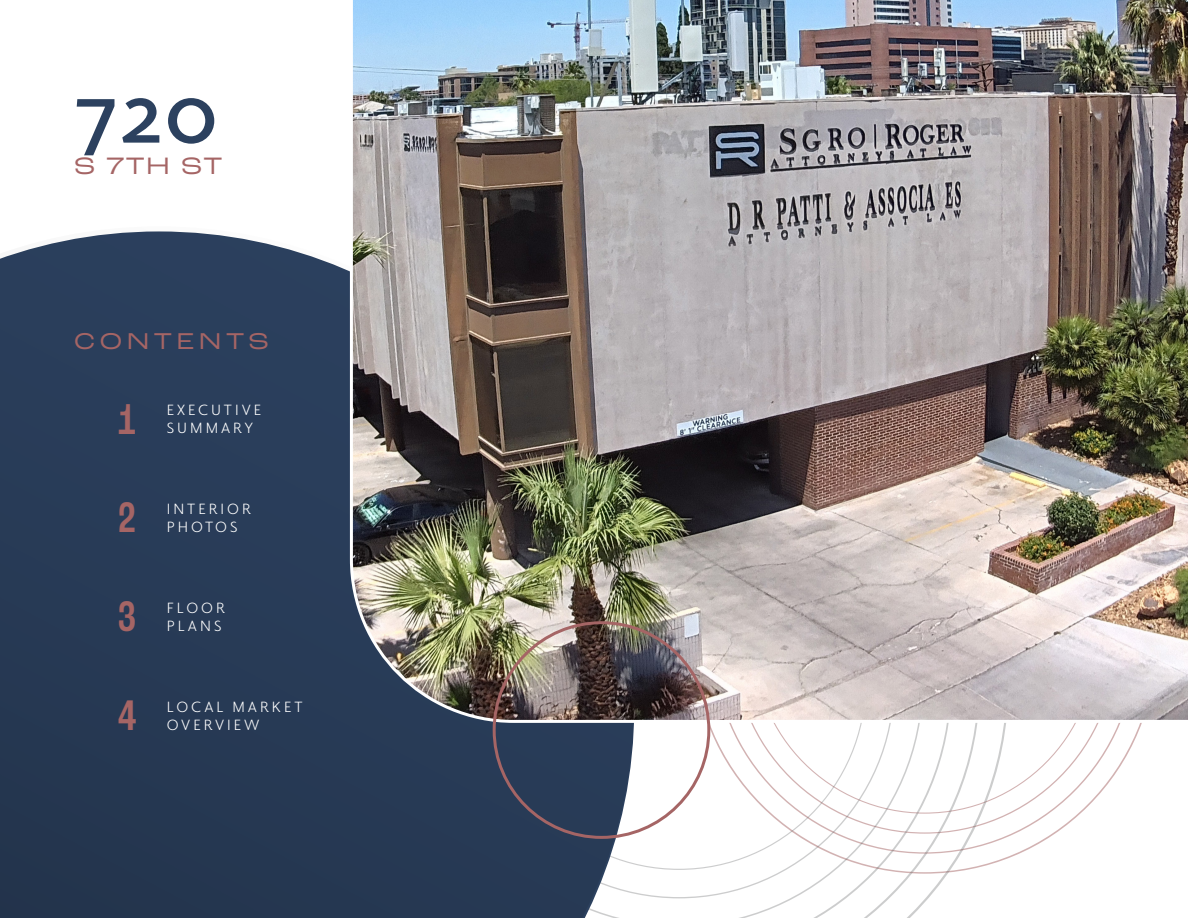
<style>
.page{position:relative;width:1188px;height:918px;background:#fff}
.page>*{position:absolute;margin:0;border:0;box-sizing:border-box;transform-origin:0 0}
.t1{font:600 88.2px "Elido";color:#2c415f}
.t2{font:500 condensed 45px "Roc Grotesk";color:#a56565}
.t3{font:expanded 24.9px "Roc Grotesk";color:#a56565}
.t4{font:expanded 24px "Roc Grotesk";letter-spacing:.2em;color:#a56565}
.t5{font:15px/18px "Elido";letter-spacing:.2em;color:#fff}
</style>
<div class="page">
<svg style="left:1009px;top:724px;width:87px;height:90px"></svg>
<svg style="left:670px;top:724px;width:253px;height:194px"></svg>
<svg style="left:634px;top:724px;width:261px;height:174px"></svg>
<svg style="left:634px;top:724px;width:232px;height:146px"></svg>
<svg style="left:0;top:231px;width:634px;height:687px;background:#2d3f5a"></svg>
<img style="left:348px;top:0;width:840px;height:724px">
<h1 class="t1" style="left:74px;top:53px;width:146px">720</h1>
<h3 class="t3" style="left:74px;top:151px;width:150px">S 7TH ST</h3>
<h3 class="t4" style="left:74px;top:326px;width:196px">CONTENTS</h3>
<h2 class="t2" style="left:118px;top:392px;width:20px">1</h2>
<p class="t5" style="left:167px;top:401px;width:96px">EXECUTIVE<br>SUMMARY</p>
<h2 class="t2" style="left:118px;top:491px;width:20px">2</h2>
<p class="t5" style="left:167px;top:500px;width:86px">INTERIOR</p>
<p class="t5" style="left:167px;top:518px;width:72px">PHOTOS</p>
<h2 class="t2" style="left:118px;top:590px;width:20px">3</h2>
<p class="t5" style="left:167px;top:599px;width:60px">FLOOR</p>
<p class="t5" style="left:167px;top:617px;width:56px">PLANS</p>
<h2 class="t2" style="left:118px;top:689px;width:20px">4</h2>
<p class="t5" style="left:167px;top:698px;width:137px">LOCAL MARKET</p>
<p class="t5" style="left:167px;top:716px;width:94px">OVERVIEW</p>
</div>
